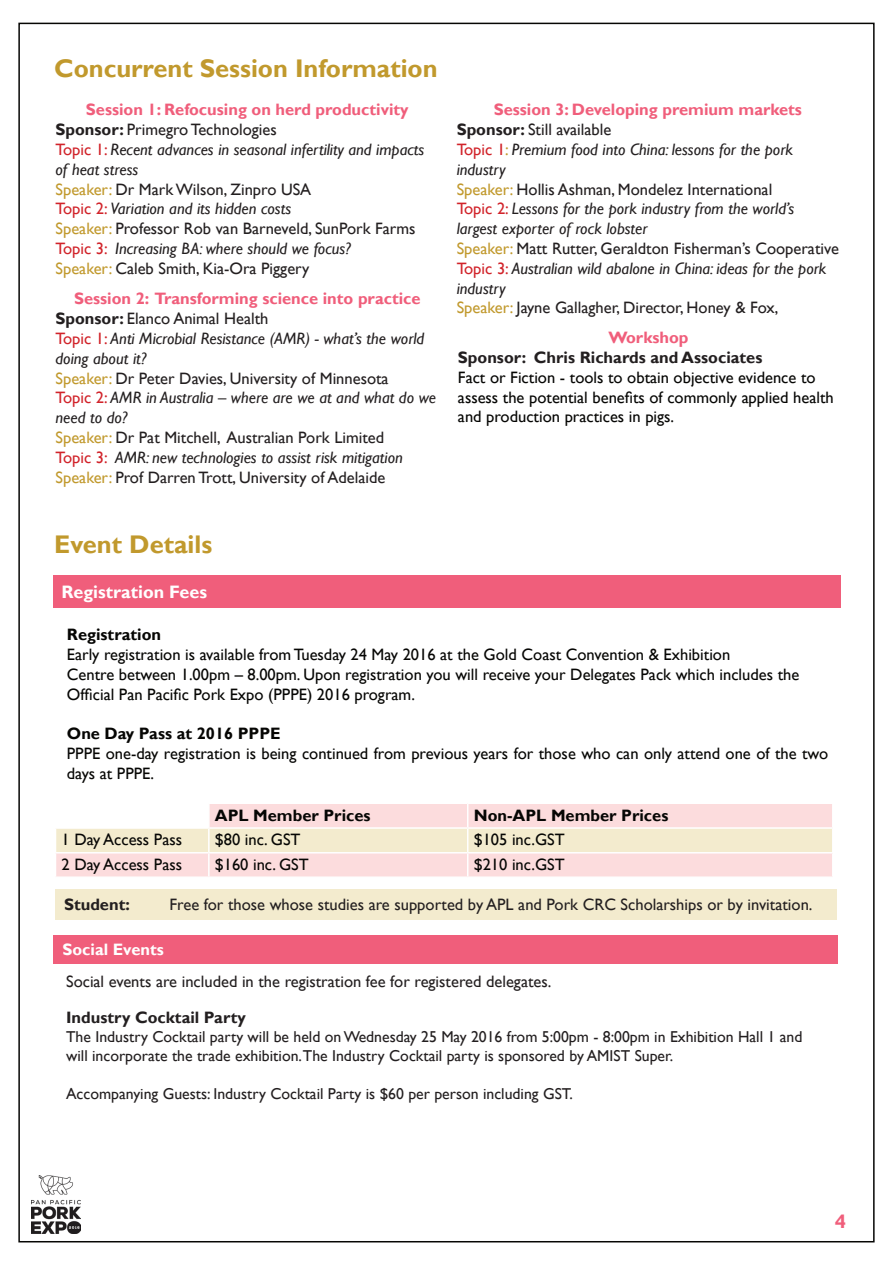
<style>
.page{position:relative;width:893px;height:1263px;background:#fff}
.page>*{position:absolute;margin:0;border:0;box-sizing:border-box;transform-origin:0 0}
.t1{font:700 25.5px "Gill Sans";color:#c1992d}
.t2{font:700 21px "Tw Cen";color:#f05e7b}
.t3{font:700 18px "Gill Sans";color:#fff}
.t4{font:italic 16.5px/19.8px "Gill Sans";color:#231f20}
.t5{font:16.5px/19.8px "Gill Sans";color:#060604}
.t6{font:16.5px "Gill Sans";color:#231f20}
.t7{font:700 16.5px "Gill Sans";color:#060604}
.t8{font:700 16.5px "Gill Sans";color:#231f20}
.t9{font:700 16.5px "Gill Sans";color:#fff}
.t10{font:700 16.5px "Gill Sans";color:#f05e7b}
.t11{font:15.75px/18.8px "Gill Sans";color:#231f20}
.s1{font-weight:700;font-style:normal;color:#f05e7b}
.s2{font-weight:700;font-style:normal}
.s3{font-style:normal}
.s4{font-style:normal;color:#d1232a}
.s5{font-style:normal;color:#c1992d}
</style>
<div class="page">
<img style="left:32px;top:1175px;width:48px;height:58px">
<div style="left:53px;top:575px;width:788px;height:33px;background:#f05e7b"></div>
<svg style="left:56px;top:804px;width:776px;height:72px;background:#f9e4db"></svg>
<div style="left:56px;top:889px;width:781px;height:30px;background:#f3ebce"></div>
<div style="left:53px;top:935px;width:784px;height:28px;background:#f05e7b"></div>
<h1 class="t1" style="left:54px;top:53px;width:385px">Concurrent Session Information</h1>
<p class="t4" style="left:56px;top:100px;width:370px;text-indent:30px"><span class="s1">Session 1: Refocusing on herd productivity </span><span class="s2">Sponsor:</span> <span class="s3">Primegro Technologies<br></span><span class="s4">Topic 1:</span> Recent advances in seasonal infertility and impacts of heat stress<br><span class="s5">Speaker:</span> <span class="s3">Dr Mark Wilson, Zinpro USA<br></span><span class="s4">Topic 2:</span> Variation and its hidden costs<br><span class="s5">Speaker:</span> <span class="s3">Professor Rob van Barneveld, SunPork Farms </span><span class="s4">Topic 3:</span> Increasing BA: where should we focus?<br><span class="s5">Speaker:</span> <span class="s3">Caleb Smith, Kia-Ora Piggery</span></p>
<p class="t4" style="left:56px;top:289px;width:382px;text-indent:18px"><span class="s1">Session 2: Transforming science into practice </span><span class="s2">Sponsor:</span> <span class="s3">Elanco Animal Health<br></span><span class="s4">Topic 1:</span> Anti Microbial Resistance (AMR) - what’s the world doing about it?<br><span class="s5">Speaker:</span> <span class="s3">Dr Peter Davies, University of Minnesota<br></span><span class="s4">Topic 2:</span> AMR in Australia – where are we at and what do we need to do?<br><span class="s5">Speaker:</span> <span class="s3">Dr Pat Mitchell, Australian Pork Limited<br></span><span class="s4">Topic 3:</span> AMR: new technologies to assist risk mitigation <span class="s5">Speaker:</span> <span class="s3">Prof Darren Trott, University of Adelaide</span></p>
<h1 class="t1" style="left:54px;top:529px;width:160px">Event Details</h1>
<p class="t3" style="left:61px;top:581px;width:147px">Registration Fees</p>
<p class="t4" style="left:457px;top:100px;width:384px;text-indent:37px"><span class="s1">Session 3: Developing premium markets </span><span class="s2">Sponsor:</span> <span class="s3">Still available<br></span><span class="s4">Topic 1</span><span class="s5">:</span> Premium food into China: lessons for the pork industry<br><span class="s5">Speaker:</span> <span class="s3">Hollis Ashman, Mondelez International<br></span><span class="s4">Topic 2:</span> Lessons for the pork industry from the world’s largest exporter of rock lobster<br><span class="s5">Speaker:</span> <span class="s3">Matt Rutter, Geraldton Fisherman’s Cooperative </span><span class="s4">Topic 3:</span> Australian wild abalone in China: ideas for the pork industry<br><span class="s5">Speaker:</span> <span class="s3">Jayne Gallagher, Director, Honey &amp; Fox,</span></p>
<p class="t10" style="left:608px;top:328px;width:82px">Workshop</p>
<p class="t8" style="left:458px;top:348px;width:306px">Sponsor: Chris Richards and Associates</p>
<p class="t5" style="left:458px;top:368px;width:377px">Fact or Fiction - tools to obtain objective evidence to assess the potential benefits of commonly applied health and production practices in pigs.</p>
<p class="t7" style="left:67px;top:625px;width:96px">Registration</p>
<p class="t5" style="left:67px;top:645px;width:734px">Early registration is available from Tuesday 24 May 2016 at the Gold Coast Convention &amp; Exhibition<br>Centre between 1.00pm – 8.00pm. Upon registration you will receive your Delegates Pack which includes the<br>Official Pan Pacific Pork Expo (PPPE) 2016 program.</p>
<p class="t7" style="left:67px;top:724px;width:215px">One Day Pass at 2016 PPPE</p>
<p class="t5" style="left:67px;top:744px;width:763px">PPPE one-day registration is being continued from previous years for those who can only attend one of the two days at PPPE.</p>
<p class="t7" style="left:215px;top:805px;width:157px">APL Member Prices</p>
<p class="t7" style="left:474px;top:805px;width:196px">Non-APL Member Prices</p>
<p class="t5" style="left:62px;top:830px;width:122px">1 Day Access Pass</p>
<p class="t5" style="left:215px;top:830px;width:87px">$80 inc. GST</p>
<p class="t5" style="left:474px;top:830px;width:93px">$105 inc.GST</p>
<p class="t5" style="left:62px;top:855px;width:122px">2 Day Access Pass</p>
<p class="t5" style="left:215px;top:855px;width:95px">$160 inc. GST</p>
<p class="t5" style="left:474px;top:855px;width:93px">$210 inc.GST</p>
<p class="t8" style="left:64px;top:894px;width:67px">Student:</p>
<p class="t6" style="left:169px;top:894px;width:645px">Free for those whose studies are supported by APL and Pork CRC Scholarships or by invitation.</p>
<p class="t9" style="left:63px;top:939px;width:103px">Social Events</p>
<p class="t6" style="left:66px;top:972px;width:487px">Social events are included in the registration fee for registered delegates.</p>
<p class="t8" style="left:66px;top:1008px;width:181px">Industry Cocktail Party</p>
<p class="t11" style="left:66px;top:1028px;width:738px">The Industry Cocktail party will be held on Wednesday 25 May 2016 from 5:00pm - 8:00pm in Exhibition Hall 1 and will incorporate the trade exhibition.The Industry Cocktail party is sponsored by AMIST Super.</p>
<p class="t11" style="left:66px;top:1085px;width:508px">Accompanying Guests: Industry Cocktail Party is $60 per person including GST.</p>
<p class="t2" style="left:835px;top:1209px;width:13px">4</p>
</div>
